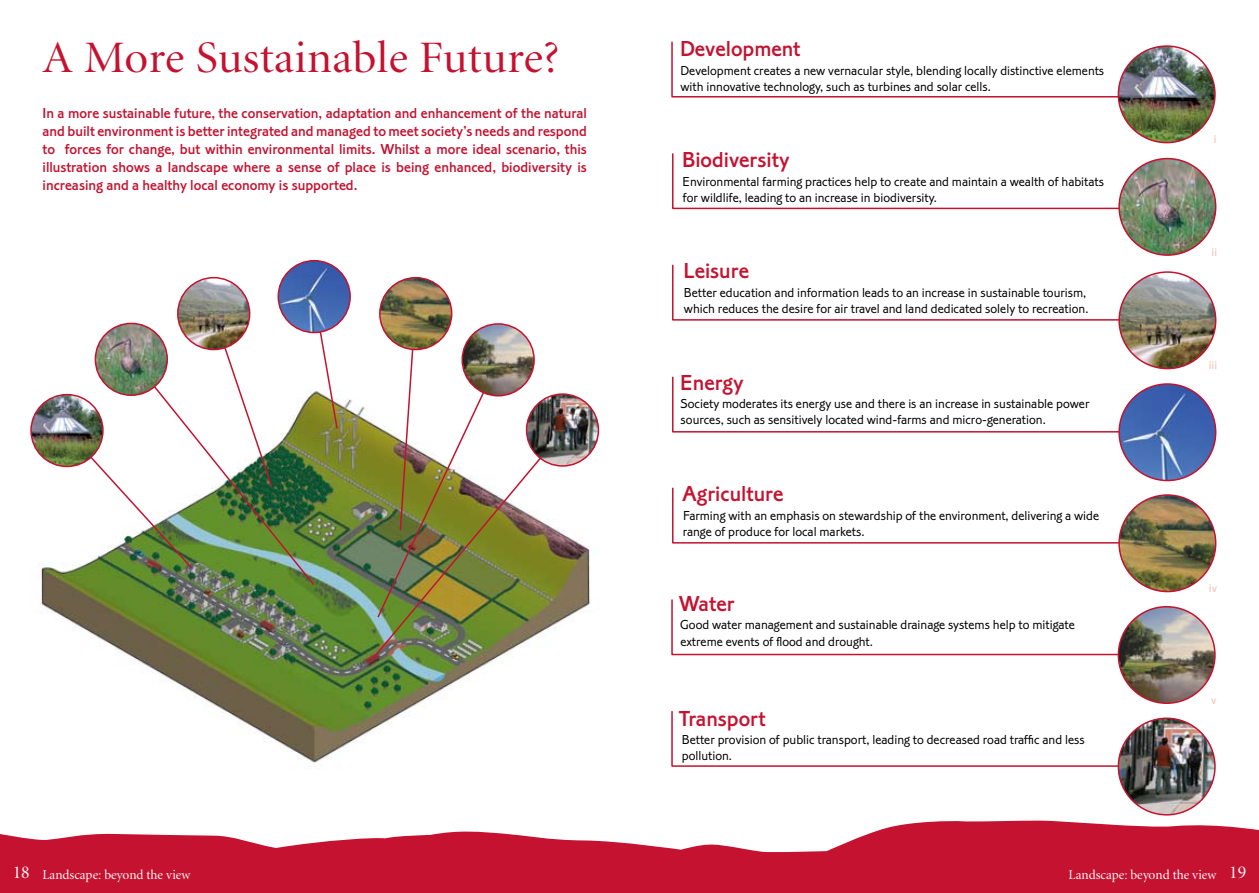
<style>
.page{position:relative;width:1259px;height:893px;background:#fff}
.page>*{position:absolute;margin:0;border:0;box-sizing:border-box;transform-origin:0 0}
.t1{font:45px "Minion Display";letter-spacing:.01em;color:#c41230;scale:1.04 1}
.t2{font:22.5px "Corinthian Medium Plain";color:#c41230}
.t3{font:15px/18px "Corinthian Medium Plain";color:#c41230;text-align:justify}
.t4{font:13.5px/16.2px "Corinthian Light Plain";color:#000}
.t5{font:13.5px "Minion Display";color:#fff}
.t6{font:12px "Corinthian Medium Plain";color:#f1cac0}
.s1{font-size:18px}
</style>
<div class="page">
<svg style="left:0;top:831px;width:629px;height:62px;fill:#c41230"></svg>
<svg style="left:629px;top:821px;width:630px;height:72px;fill:#c41230"></svg>
<img style="left:30px;top:393px;width:570px;height:370px">
<img style="left:65px;top:295px;width:274px;height:292px">
<img style="left:372px;top:312px;width:193px;height:347px">
<img style="left:31px;top:395px;width:72px;height:71px;border-radius:50%">
<div style="left:30px;top:394px;width:74px;height:73px;border:2px solid #c41230;border-radius:50%"></div>
<img style="left:95px;top:323px;width:72px;height:72px;border-radius:50%">
<div style="left:95px;top:323px;width:73px;height:73px;border:2px solid #c41230;border-radius:50%"></div>
<img style="left:178px;top:278px;width:72px;height:72px;border-radius:50%">
<div style="left:177px;top:277px;width:73px;height:73px;border:2px solid #c41230;border-radius:50%"></div>
<img style="left:380px;top:278px;width:72px;height:72px;border-radius:50%">
<div style="left:379px;top:277px;width:73px;height:73px;border:2px solid #c41230;border-radius:50%"></div>
<img style="left:278px;top:261px;width:72px;height:71px;border-radius:50%">
<div style="left:277px;top:260px;width:74px;height:73px;border:2px solid #c41230;border-radius:50%"></div>
<img style="left:526px;top:394px;width:72px;height:72px;border-radius:50%">
<div style="left:526px;top:393px;width:73px;height:74px;border:2px solid #c41230;border-radius:50%"></div>
<img style="left:462px;top:324px;width:72px;height:72px;border-radius:50%">
<div style="left:461px;top:323px;width:74px;height:73px;border:2px solid #c41230;border-radius:50%"></div>
<svg style="left:672px;top:376px;width:453px;height:57px"></svg>
<img style="left:1119px;top:384px;width:96px;height:96px;border-radius:50%">
<div style="left:1118px;top:383px;width:98px;height:98px;border:2px solid #c41230;border-radius:50%"></div>
<svg style="left:672px;top:487px;width:453px;height:57px"></svg>
<img style="left:1119px;top:495px;width:96px;height:97px;border-radius:50%">
<div style="left:1118px;top:494px;width:98px;height:98px;border:2px solid #c41230;border-radius:50%"></div>
<svg style="left:672px;top:264px;width:453px;height:57px"></svg>
<img style="left:1119px;top:272px;width:96px;height:97px;border-radius:50%">
<div style="left:1118px;top:271px;width:98px;height:98px;border:2px solid #c41230;border-radius:50%"></div>
<svg style="left:672px;top:153px;width:453px;height:57px"></svg>
<img style="left:1119px;top:159px;width:96px;height:96px;border-radius:50%">
<div style="left:1118px;top:158px;width:98px;height:98px;border:2px solid #c41230;border-radius:50%"></div>
<svg style="left:671px;top:41px;width:453px;height:57px"></svg>
<img style="left:1118px;top:46px;width:97px;height:97px;border-radius:50%">
<div style="left:1117px;top:45px;width:98px;height:98px;border:2px solid #c41230;border-radius:50%"></div>
<svg style="left:671px;top:599px;width:453px;height:57px"></svg>
<img style="left:1118px;top:607px;width:97px;height:96px;border-radius:50%">
<div style="left:1117px;top:606px;width:98px;height:98px;border:2px solid #c41230;border-radius:50%"></div>
<svg style="left:671px;top:710px;width:453px;height:57px"></svg>
<img style="left:1118px;top:718px;width:97px;height:97px;border-radius:50%">
<div style="left:1117px;top:717px;width:98px;height:98px;border:2px solid #c41230;border-radius:50%"></div>
<h1 class="t1" style="left:43px;top:36px;width:499px">A More Sustainable Future?</h1>
<p class="t3" style="left:43px;top:104px;width:546px">In a more sustainable future, the conservation, adaptation and enhancement of the natural and built environment is better integrated and managed to meet society’s needs and respond to forces for change, but within environmental limits. Whilst a more ideal scenario, this illustration shows a landscape where a sense of place is being enhanced, biodiversity is increasing and a healthy local economy is supported.</p>
<h2 class="t2" style="left:680px;top:35px;width:122px">Development</h2>
<p class="t4" style="left:680px;top:62px;width:425px">Development creates a new vernacular style, blending locally distinctive elements with innovative technology, such as turbines and solar cells.</p>
<h2 class="t2" style="left:682px;top:147px;width:109px">Biodiversity</h2>
<p class="t4" style="left:682px;top:173px;width:423px">Environmental farming practices help to create and maintain a wealth of habitats for wildlife, leading to an increase in biodiversity.</p>
<h2 class="t2" style="left:683px;top:257px;width:67px">Leisure</h2>
<p class="t4" style="left:684px;top:284px;width:406px">Better education and information leads to an increase in sustainable tourism, which reduces the desire for air travel and land dedicated solely to recreation.</p>
<h2 class="t2" style="left:680px;top:369px;width:65px">Energy</h2>
<p class="t4" style="left:680px;top:395px;width:410px">Society moderates its energy use and there is an increase in sustainable power sources, such as sensitively located wind-farms and micro-generation.</p>
<h2 class="t2" style="left:682px;top:481px;width:103px">Agriculture</h2>
<p class="t4" style="left:683px;top:507px;width:418px">Farming with an emphasis on stewardship of the environment, delivering a wide range of produce for local markets.</p>
<h2 class="t2" style="left:679px;top:590px;width:57px">Water</h2>
<p class="t4" style="left:680px;top:617px;width:396px">Good water management and sustainable drainage systems help to mitigate extreme events of flood and drought.</p>
<h2 class="t2" style="left:678px;top:705px;width:89px">Transport</h2>
<p class="t4" style="left:682px;top:731px;width:404px">Better provision of public transport, leading to decreased road traffic and less pollution.</p>
<p class="t6" style="left:1213px;top:132px;width:4px">i</p>
<p class="t6" style="left:1211px;top:245px;width:7px">ii</p>
<p class="t6" style="left:1208px;top:358px;width:10px">iii</p>
<p class="t6" style="left:1209px;top:581px;width:10px">iv</p>
<p class="t6" style="left:1211px;top:693px;width:7px">v</p>
<p class="t5" style="left:13px;top:868px;width:179px"><span class="s1">18</span> Landscape: beyond the view</p>
<p class="t5" style="left:1068px;top:868px;width:178px">Landscape: beyond the view <span class="s1">19</span></p>
</div>
